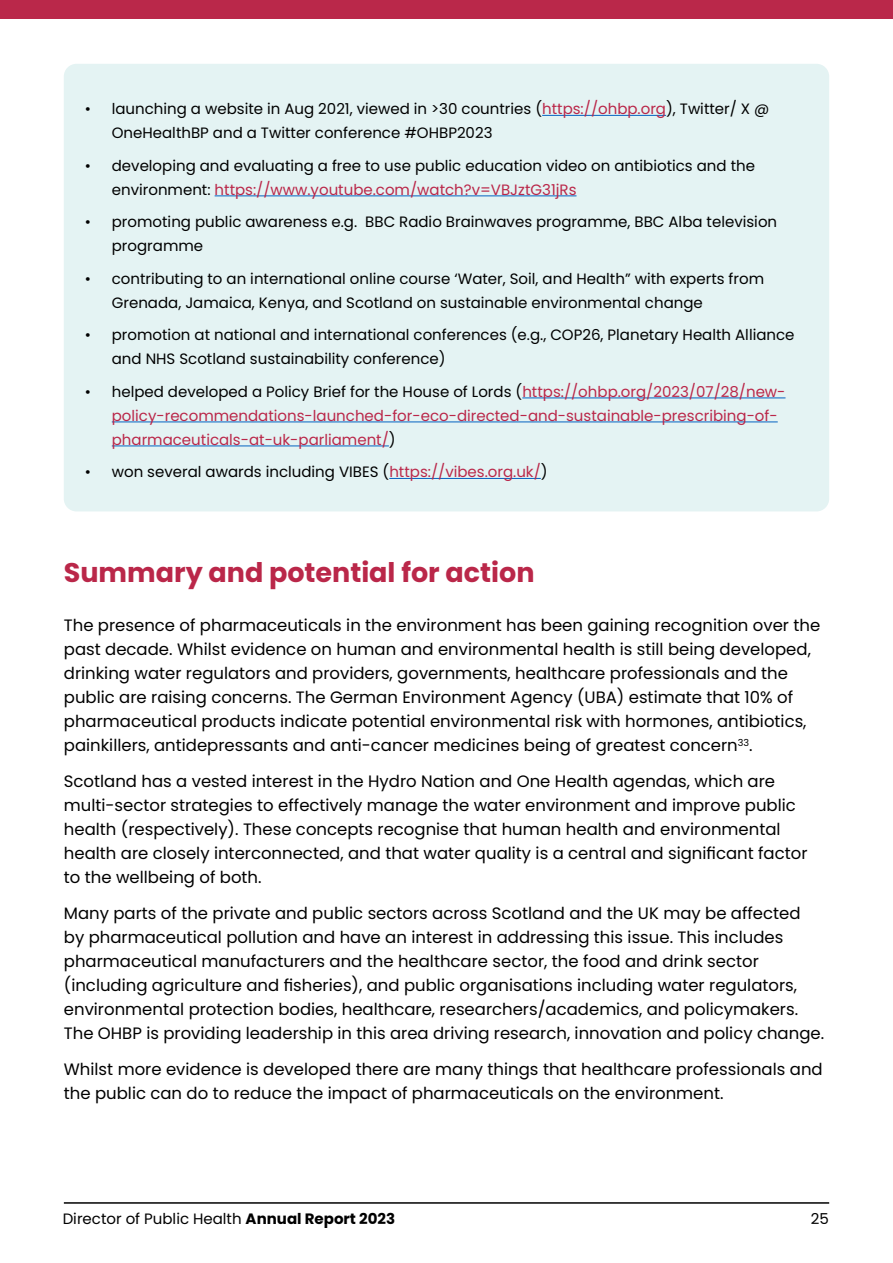
<style>
.page{position:relative;width:893px;height:1263px;background:#fff}
.page>*{position:absolute;margin:0;border:0;box-sizing:border-box;transform-origin:0 0}
.t1{font:700 27px "Poppins";color:#ba2749}
.t2{font:16.5px/24px "Poppins";color:#000}
.t3{font:15px/24px "Poppins";color:#000}
.t4{font:15px/24px "Poppins";color:#ba2749}
.s1{color:#ba2749}
.s2{color:#000}
.s3{color:#ba284a}
.s4{font-weight:700}
</style>
<div class="page">
<hr style="left:64px;top:1202px;width:765px;height:2px;background:#000">
<div style="left:0;top:0;width:893px;height:19px;background:#ba284a"></div>
<div style="left:64px;top:64px;width:765px;height:447px;background:#e4f3f3;border-radius:13px"></div>
<hr style="left:542px;top:115px;width:124px;height:1px;background:#0563c1">
<hr style="left:215px;top:195px;width:361px;height:1px;background:#0563c1">
<hr style="left:522px;top:398px;width:263px;height:1px;background:#0563c1">
<hr style="left:112px;top:422px;width:666px;height:1px;background:#0563c1">
<hr style="left:112px;top:446px;width:277px;height:1px;background:#0563c1">
<hr style="left:389px;top:478px;width:152px;height:1px;background:#0563c1">
<p class="t3" style="left:112px;top:97px;width:659px;text-indent:-27px">• launching a website in Aug 2021, viewed in &gt;30 countries (<span class="s1">https://ohbp.org</span>), Twitter/ X @<br>OneHealthBP and a Twitter conference #OHBP2023</p>
<p class="t3" style="left:112px;top:154px;width:645px;text-indent:-27px">• developing and evaluating a free to use public education video on antibiotics and the environment: <span class="s1">https://www.youtube.com/watch?v=VBJztG31jRs</span></p>
<p class="t3" style="left:112px;top:210px;width:667px;text-indent:-27px">• promoting public awareness e.g. BBC Radio Brainwaves programme, BBC Alba television programme</p>
<p class="t3" style="left:112px;top:267px;width:654px;text-indent:-27px">• contributing to an international online course ‘Water, Soil, and Health” with experts from<br>Grenada, Jamaica, Kenya, and Scotland on sustainable environmental change</p>
<p class="t3" style="left:112px;top:323px;width:684px;text-indent:-27px">• promotion at national and international conferences (e.g., COP26, Planetary Health Alliance and NHS Scotland sustainability conference)</p>
<p class="t4" style="left:112px;top:380px;width:675px;text-indent:-27px"><span class="s2">• helped developed a Policy Brief for the House of Lords (</span>https://ohbp.org/2023/07/28/new&shy;policy-recommendations-launched-for-eco-directed-and-sustainable-prescribing-of&shy;pharmaceuticals-at-uk-parliament/<span class="s2">)</span></p>
<p class="t3" style="left:85px;top:460px;width:464px">• won several awards including VIBES (<span class="s3">https://vibes.org.uk/</span>)</p>
<h3 class="t1" style="left:64px;top:557px;width:472px">Summary and potential for action</h3>
<p class="t2" style="left:64px;top:614px;width:758px">The presence of pharmaceuticals in the environment has been gaining recognition over the past decade. Whilst evidence on human and environmental health is still being developed, drinking water regulators and providers, governments, healthcare professionals and the public are raising concerns. The German Environment Agency (UBA) estimate that 10% of pharmaceutical products indicate potential environmental risk with hormones, antibiotics, painkillers, antidepressants and anti-cancer medicines being of greatest concern<sup>33</sup>.</p>
<p class="t2" style="left:64px;top:770px;width:745px">Scotland has a vested interest in the Hydro Nation and One Health agendas, which are multi-sector strategies to effectively manage the water environment and improve public health (respectively). These concepts recognise that human health and environmental health are closely interconnected, and that water quality is a central and significant factor to the wellbeing of both.</p>
<p class="t2" style="left:64px;top:902px;width:762px">Many parts of the private and public sectors across Scotland and the UK may be affected by pharmaceutical pollution and have an interest in addressing this issue. This includes pharmaceutical manufacturers and the healthcare sector, the food and drink sector (including agriculture and fisheries), and public organisations including water regulators, environmental protection bodies, healthcare, researchers/academics, and policymakers.<br>The OHBP is providing leadership in this area driving research, innovation and policy change.</p>
<p class="t2" style="left:64px;top:1058px;width:760px">Whilst more evidence is developed there are many things that healthcare professionals and the public can do to reduce the impact of pharmaceuticals on the environment.</p>
<p class="t3" style="left:63px;top:1207px;width:334px">Director of Public Health <span class="s4">Annual Report 2023</span></p>
<p class="t3" style="left:811px;top:1207px;width:20px">25</p>
</div>
